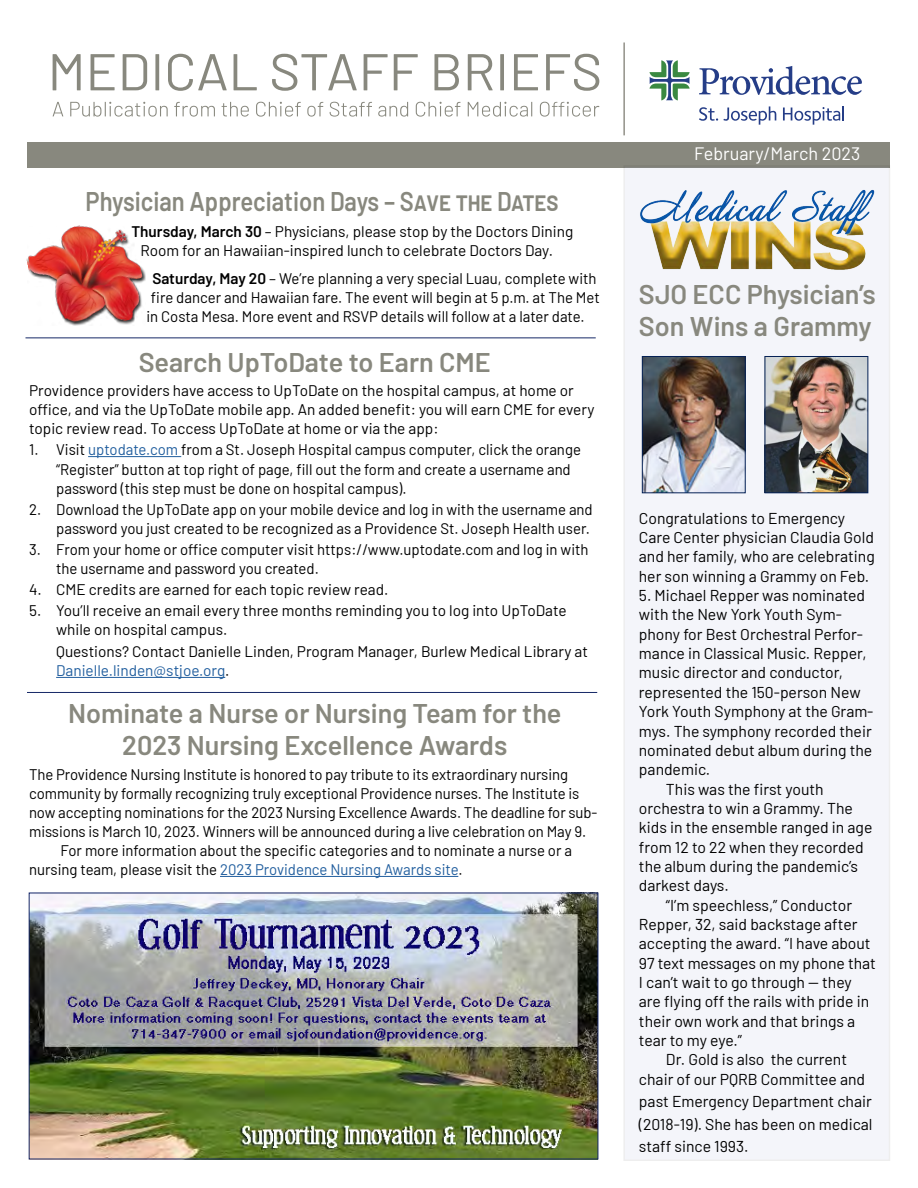
<style>
.page{position:relative;width:918px;height:1188px;background:#fff}
.page>*{position:absolute;margin:0;border:0;box-sizing:border-box;transform-origin:0 0}
.t1{font:600 27px/32.4px "Barlow";color:#88887e}
.t2{font:600 27px "Barlow";color:#88887e;scale:.88 1}
.t3{font:18px "Barlow";color:#fff}
.t4{font:15.75px/19.4px "Barlow";color:#000}
.t5{font:15.3px/19px "Barlow";color:#000}
.t6{font:15.3px "Barlow";color:#215e9e}
.s1{font-weight:600}
.s2{color:#215e9e}
.s3{color:#000}
</style>
<div class="page">
<div style="left:28px;top:142px;width:862px;height:25px;background:#88887e"></div>
<svg style="left:699px;top:66px;width:163px;height:29px"></svg>
<svg style="left:650px;top:60px;width:40px;height:40px"></svg>
<svg style="left:699px;top:106px;width:77px;height:19px"></svg>
<svg style="left:783px;top:106px;width:61px;height:19px"></svg>
<svg style="left:53px;top:54px;width:546px;height:37px"></svg>
<svg style="left:53px;top:102px;width:546px;height:15px"></svg>
<hr style="left:623px;top:43px;width:2px;height:92px;background:#929188">
<svg style="left:626px;top:168px;width:261px;height:990px;fill:#f4f5fa"></svg>
<hr style="left:220px;top:876px;width:238px;height:1px;background:#215e9e">
<hr style="left:88px;top:456px;width:93px;height:1px;background:#215e9e">
<hr style="left:56px;top:677px;width:169px;height:1px;background:#215e9e">
<img style="left:31px;top:895px;width:565px;height:262px">
<div style="left:29px;top:893px;width:569px;height:266px;border:1px solid #162867"></div>
<hr style="left:27px;top:692px;width:570px;height:1px;background:#162867">
<hr style="left:26px;top:338px;width:570px;height:1px;background:#162867">
<img style="left:25px;top:225px;width:126px;height:114px">
<p class="t2" style="left:86px;top:182px;width:539px">Physician Appreciation Days – Save the Dates</p>
<p class="t5" style="left:140px;top:221px;width:434px;text-indent:-9px"><span class="s1">Thursday, March 30</span> – Physicians, please stop by the Doctors Dining<br>Room for an Hawaiian-inspired lunch to celebrate Doctors Day.</p>
<p class="t5" style="left:146px;top:268px;width:455px;text-indent:6px"><span class="s1">Saturday, May 20</span> – We’re planning a very special Luau, complete with fire dancer and Hawaiian fare. The event will begin at 5 p.m. at The Met in Costa Mesa. More event and RSVP details will follow at a later date.</p>
<p class="t1" style="left:139px;top:344px;width:354px">Search UpToDate to Earn CME</p>
<p class="t5" style="left:29px;top:380px;width:567px">Providence providers have access to UpToDate on the hospital campus, at home or office, and via the UpToDate mobile app. An added benefit: you will earn CME for every topic review read. To access UpToDate at home or via the app:</p>
<p class="t5" style="left:56px;top:439px;width:526px;text-indent:-27px">1. Visit <span class="s2">uptodate.com</span> from a St. Joseph Hospital campus computer, click the orange “Register” button at top right of page, fill out the form and create a username and password (this step must be done on hospital campus).</p>
<p class="t5" style="left:29px;top:498px;width:565px;text-align:right">2. Download the UpToDate app on your mobile device and log in with the username and password you just created to be recognized as a Providence St. Joseph Health user.</p>
<p class="t5" style="left:56px;top:538px;width:534px;text-indent:-27px">3. From your home or office computer visit https://www.uptodate.com and log in with the username and password you created.</p>
<p class="t5" style="left:29px;top:578px;width:361px">4. CME credits are earned for each topic review read.</p>
<p class="t5" style="left:56px;top:599px;width:512px;text-indent:-27px">5. You’ll receive an email every three months reminding you to log into UpToDate while on hospital campus.</p>
<p class="t5" style="left:56px;top:641px;width:533px">Questions? Contact Danielle Linden, Program Manager, Burlew Medical Library at<br><span class="s2">Danielle.linden@stjoe.org</span>.</p>
<p class="t1" style="left:68px;top:696px;width:495px;line-height:31px;text-align:center">Nominate a Nurse or Nursing Team for the<br>2023 Nursing Excellence Awards</p>
<p class="t5" style="left:29px;top:764px;width:540px">The Providence Nursing Institute is honored to pay tribute to its extraordinary nursing</p>
<p class="t5" style="left:29px;top:783px;width:552px">community by formally recognizing truly exceptional Providence nurses. The Institute is</p>
<p class="t5" style="left:29px;top:802px;width:570px">now accepting nominations for the 2023 Nursing Excellence Awards. The deadline for sub-</p>
<p class="t5" style="left:29px;top:821px;width:559px">missions is March 10, 2023. Winners will be announced during a live celebration on May 9.</p>
<p class="t5" style="left:61px;top:840px;width:513px">For more information about the specific categories and to nominate a nurse or a</p>
<p class="t6" style="left:29px;top:859px;width:435px"><span class="s3">nursing team, please visit the</span> 2023 Providence Nursing Awards site<span class="s3">.</span></p>
<p class="t3" style="left:694px;top:141px;width:168px">February/March 2023</p>
<p class="t1" style="left:639px;top:276px;width:238px">SJO ECC Physician’s<br>Son Wins a Grammy</p>
<p class="t4" style="left:639px;top:507px;width:237px">Congratulations to Emergency Care Center physician Claudia Gold and her family, who are celebrating her son winning a Grammy on Feb.</p>
<p class="t4" style="left:639px;top:584px;width:228px">5. Michael Repper was nominated</p>
<p class="t4" style="left:639px;top:604px;width:204px">with the New York Youth Sym-</p>
<p class="t4" style="left:639px;top:623px;width:226px">phony for Best Orchestral Perfor-</p>
<p class="t4" style="left:639px;top:643px;width:229px">mance in Classical Music. Repper,</p>
<p class="t4" style="left:639px;top:662px;width:206px">music director and conductor,</p>
<p class="t4" style="left:639px;top:681px;width:223px">represented the 150-person New</p>
<p class="t4" style="left:639px;top:701px;width:236px">York Youth Symphony at the Gram-</p>
<p class="t4" style="left:639px;top:720px;width:234px">mys. The symphony recorded their</p>
<p class="t4" style="left:639px;top:739px;width:235px">nominated debut album during the</p>
<p class="t4" style="left:639px;top:759px;width:73px">pandemic.</p>
<p class="t4" style="left:666px;top:778px;width:159px">This was the first youth</p>
<p class="t4" style="left:639px;top:797px;width:215px">orchestra to win a Grammy. The</p>
<p class="t4" style="left:639px;top:817px;width:235px">kids in the ensemble ranged in age</p>
<p class="t4" style="left:639px;top:836px;width:226px">from 12 to 22 when they recorded</p>
<p class="t4" style="left:639px;top:855px;width:221px">the album during the pandemic’s</p>
<p class="t4" style="left:639px;top:875px;width:91px">darkest days.</p>
<p class="t4" style="left:666px;top:894px;width:188px">“I’m speechless,” Conductor</p>
<p class="t4" style="left:639px;top:913px;width:220px">Repper, 32, said backstage after</p>
<p class="t4" style="left:639px;top:933px;width:233px">accepting the award. “I have about</p>
<p class="t4" style="left:639px;top:952px;width:239px">97 text messages on my phone that</p>
<p class="t4" style="left:639px;top:971px;width:214px">I can’t wait to go through -- they</p>
<p class="t4" style="left:639px;top:991px;width:232px">are flying off the rails with pride in</p>
<p class="t4" style="left:639px;top:1010px;width:218px">their own work and that brings a</p>
<p class="t4" style="left:639px;top:1030px;width:105px">tear to my eye.”</p>
<p class="t4" style="left:666px;top:1049px;width:183px">Dr. Gold is also the current</p>
<p class="t4" style="left:639px;top:1068px;width:228px">chair of our PQRB Committee and</p>
<p class="t4" style="left:639px;top:1089px;width:235px;line-height:22.5px;text-align:justify">past Emergency Department chair (2018-19). She has been on medical staff since 1993.</p>
</div>
